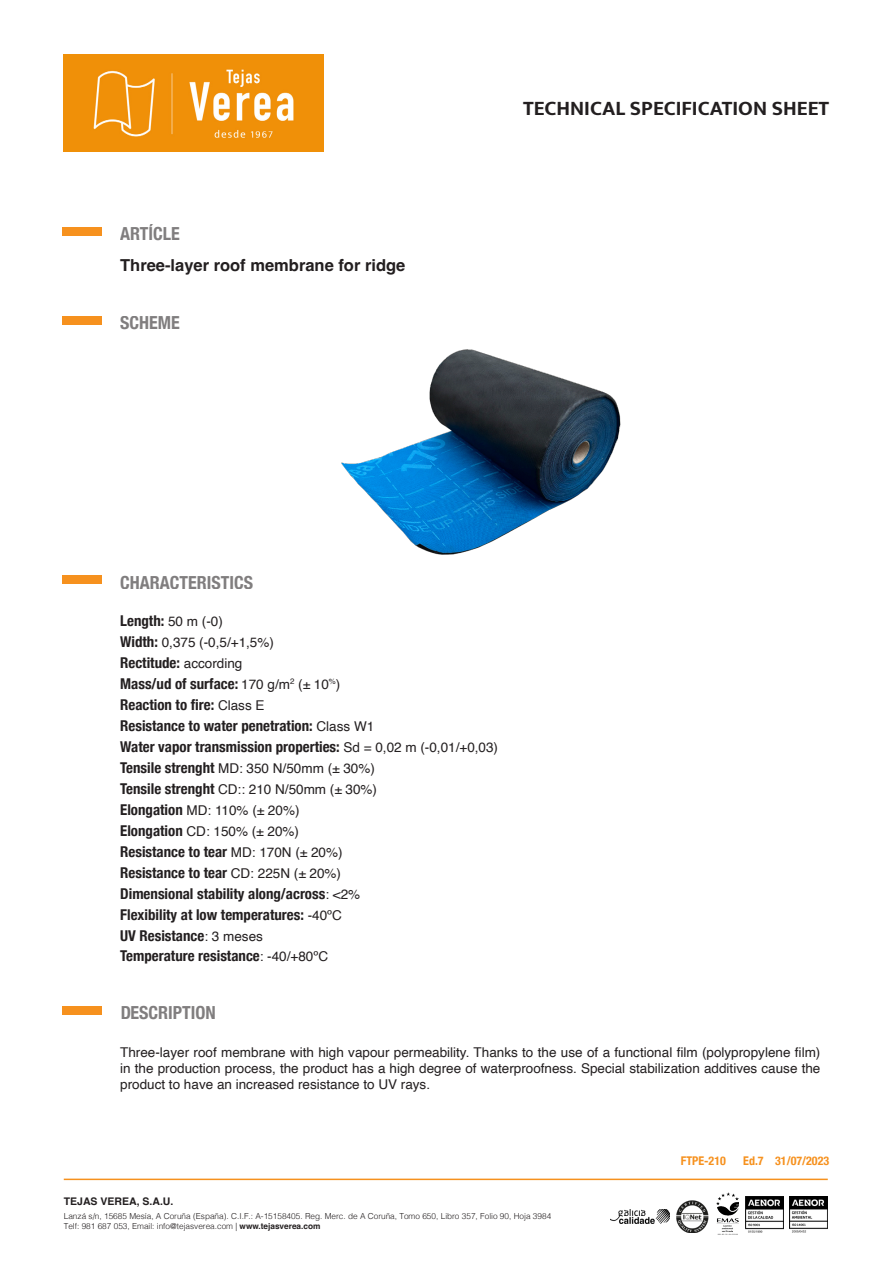
<style>
.page{position:relative;width:893px;height:1263px;background:#fff}
.page>*{position:absolute;margin:0;border:0;box-sizing:border-box;transform-origin:0 0}
.t1{font:700 21px "Mukta";color:#231f20}
.t2{font:700 condensed 18px "Helvetica Neue";color:#231f20}
.t3{font:700 16.5px "Helvetica";color:#231f20}
.t4{font:700 condensed 14.85px "Helvetica Neue";color:#231f20}
.t5{font:13.5px/16.2px "Helvetica";color:#231f20;text-align:justify}
.t6{font:700 condensed 12px "Helvetica Neue";color:#f6911e}
.t7{font:700 10.5px "Helvetica";color:#231f20}
.t8{font:300 8.25px "Helvetica";color:#231f20}
.s1{font-family:"Helvetica";font-weight:400;font-stretch:normal;font-size:13.5px}
.s2{font-family:"Helvetica Neue";font-weight:700;font-stretch:condensed;font-size:14.85px}
.s3{font-weight:700}
</style>
<div class="page">
<div style="left:62px;top:227px;width:39px;height:9px;background:#f6911e"></div>
<div style="left:62px;top:316px;width:39px;height:9px;background:#f6911e"></div>
<div style="left:62px;top:1006px;width:39px;height:9px;background:#f6911e"></div>
<img style="left:341px;top:349px;width:280px;height:206px">
<hr style="left:64px;top:1178px;width:764px;height:2px;background:#f6911e">
<img style="left:746px;top:1197px;width:38px;height:36px">
<img style="left:790px;top:1197px;width:38px;height:36px">
<img style="left:716px;top:1192px;width:22px;height:43px">
<img style="left:676px;top:1200px;width:32px;height:32px">
<img style="left:611px;top:1209px;width:59px;height:14px">
<img style="left:64px;top:54px;width:260px;height:97px">
<div style="left:62px;top:575px;width:39px;height:9px;background:#f6911e"></div>
<h2 class="t2" style="left:120px;top:219px;width:61px">ARTÍCLE</h2>
<p class="t3" style="left:120px;top:255px;width:287px">Three-layer roof membrane for ridge</p>
<h2 class="t2" style="left:120px;top:308px;width:61px">SCHEME</h2>
<p class="t1" style="left:523px;top:95px;width:308px">TECHNICAL SPECIFICATION SHEET</p>
<h2 class="t2" style="left:120px;top:567px;width:134px">CHARACTERISTICS</h2>
<p class="t4" style="left:120px;top:608px;width:104px">Length: <span class="s1">50 m (-0)</span></p>
<p class="t5" style="left:120px;top:634px;width:155px"><span class="s2">Width:</span> 0,375 (-0,5/+1,5%)</p>
<p class="t4" style="left:120px;top:650px;width:124px">Rectitude: <span class="s1">according</span></p>
<p class="t4" style="left:120px;top:671px;width:222px">Mass/ud of surface: <span class="s1">170 g/m</span><sup>2</sup> <span class="s1">(± 10</span><sup>%</sup><span class="s1">)</span></p>
<p class="t4" style="left:120px;top:692px;width:146px">Reaction to fire: <span class="s1">Class E</span></p>
<p class="t4" style="left:120px;top:734px;width:379px">Water vapor transmission properties: <span class="s1">Sd = 0,02 m (-0,01/+0,03)</span></p>
<p class="t5" style="left:120px;top:760px;width:256px"><span class="s2">Tensile strenght</span> MD: 350 N/50mm (± 30%)</p>
<p class="t5" style="left:120px;top:781px;width:258px"><span class="s2">Tensile strenght</span> CD:: 210 N/50mm (± 30%)</p>
<p class="t4" style="left:120px;top:713px;width:256px">Resistance to water penetration: <span class="s1">Class W1</span></p>
<p class="t5" style="left:120px;top:802px;width:181px"><span class="s2">Elongation</span> MD: 110% (± 20%)</p>
<p class="t5" style="left:120px;top:823px;width:180px"><span class="s2">Elongation</span> CD: 150% (± 20%)</p>
<p class="t4" style="left:120px;top:839px;width:224px">Resistance to tear <span class="s1">MD: 170N (± 20%)</span></p>
<p class="t4" style="left:120px;top:860px;width:222px">Resistance to tear <span class="s1">CD: 225N (± 20%)</span></p>
<p class="t4" style="left:120px;top:881px;width:242px">Dimensional stability along/across<span class="s1">: &lt;2%</span></p>
<p class="t4" style="left:120px;top:902px;width:223px">Flexibility at low temperatures: <span class="s1">-40ºC</span></p>
<p class="t4" style="left:120px;top:943px;width:209px">Temperature resistance<span class="s1">: -40/+80ºC</span></p>
<p class="t4" style="left:120px;top:923px;width:144px">UV Resistance<span class="s1">: 3 meses</span></p>
<h2 class="t2" style="left:120px;top:998px;width:97px">DESCRIPTION</h2>
<p class="t5" style="left:120px;top:1044px;width:702px">Three-layer roof membrane with high vapour permeability. Thanks to the use of a functional film (polypropylene film) in the production process, the product has a high degree of waterproofness. Special stabilization additives cause the product to have an increased resistance to UV rays.</p>
<p class="t7" style="left:64px;top:1195px;width:111px">TEJAS VEREA, S.A.U.</p>
<p class="t8" style="left:64px;top:1209px;width:489px">Lanzá s/n, 15685 Mesía, A Coruña (España). C.I.F.: A-15158405. Reg. Merc. de A Coruña, Tomo 650, Libro 357, Folio 90, Hoja 3984</p>
<p class="t8" style="left:64px;top:1219px;width:258px">Telf: 981 687 053, Email: info@tejasverea.com | <span class="s3">www.tejasverea.com</span></p>
<p class="t6" style="left:681px;top:1151px;width:47px">FTPE-210</p>
<p class="t6" style="left:743px;top:1151px;width:87px">Ed.7 31/07/2023</p>
</div>
